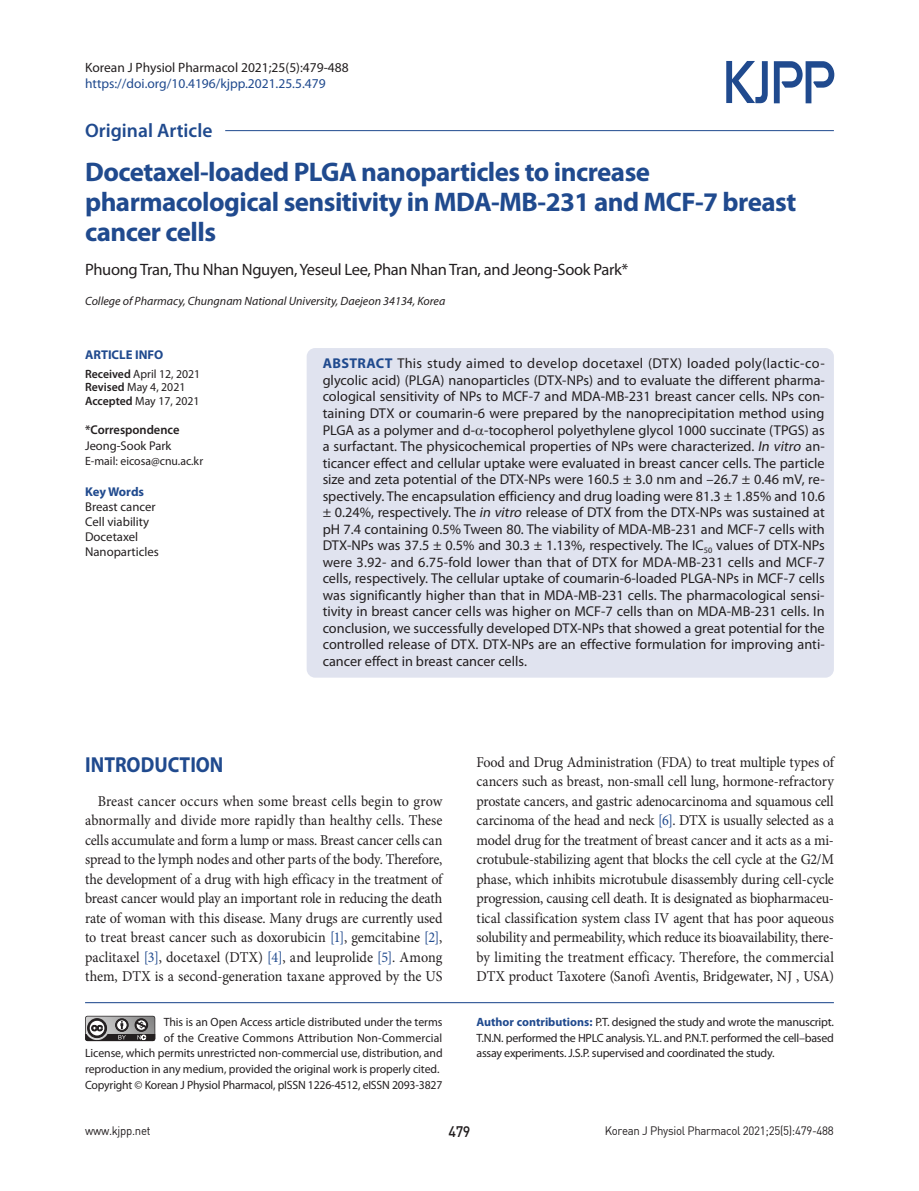
<style>
.page{position:relative;width:919px;height:1191px;background:#fff}
.page>*{position:absolute;margin:0;border:0;box-sizing:border-box;transform-origin:0 0}
.t1{font:700 27px/30px "Myriad Pro";letter-spacing:-.02em;color:#204a8e}
.t2{font:700 21.75px "Myriad Pro";color:#204a8e;scale:.9 1}
.t3{font:600 19.5px "Myriad Pro";color:#204a8e}
.t4{font:16.5px "Myriad Pro";letter-spacing:-.02em;color:#231f20}
.t5{font:15px/19.5px "Minion Pro";letter-spacing:-.01em;color:#231f20;text-align:justify;scale:.94 1}
.t6{font:15px "Dinmed";color:#231f20;scale:.95 1}
.t7{font:14.25px/16.5px "Myriad Pro";color:#231f20;text-align:justify}
.t8{font:13.5px "Myriad Pro";color:#204a8e}
.t9{font:13.5px "Myriad Pro";color:#231f20}
.t10{font:12.75px/15px "Myriad Pro";color:#231f20}
.t11{font:700 12.75px "Myriad Pro";color:#204a8e}
.t12{font:600 12.75px "Myriad Pro";color:#231f20}
.t13{font:12px/15.8px "Myriad Pro";letter-spacing:-.005em;color:#231f20;text-align:justify}
.t14{font:italic 12px "Myriad Pro";color:#231f20}
.t15{font:12px "Dinreg";letter-spacing:-.025em;color:#231f20;scale:.95 1}
.s1{font-weight:600}
.s2{font-weight:700;color:#204a8e}
.s3{font-style:italic}
.s4{color:#204a8e}
</style>
<div class="page">
<hr style="left:85px;top:1002px;width:748px;height:1px;background:#204a8e">
<svg style="left:85px;top:1015px;width:70px;height:26px;background:#7c7b7b"></svg>
<hr style="left:225px;top:130px;width:608px;height:1px;background:#204a8e">
<svg style="left:726px;top:61px;width:108px;height:42px"></svg>
<div style="left:306px;top:348px;width:527px;height:329px;background:#e0e3ef;border-radius:9px"></div>
<p class="t9" style="left:85px;top:59px;width:265px">Korean J Physiol Pharmacol 2021;25(5):479-488</p>
<p class="t8" style="left:85px;top:76px;width:242px">https://doi.org/10.4196/kjpp.2021.25.5.479</p>
<h3 class="t3" style="left:85px;top:118px;width:129px">Original Article</h3>
<h1 class="t1" style="left:85px;top:156px;width:712px">Docetaxel-loaded PLGA nanoparticles to increase pharmacological sensitivity in MDA-MB-231 and MCF-7 breast cancer cells</h1>
<p class="t4" style="left:85px;top:259px;width:545px">Phuong Tran, Thu Nhan Nguyen, Yeseul Lee, Phan Nhan Tran, and Jeong-Sook Park*</p>
<p class="t14" style="left:85px;top:293px;width:362px">College of Pharmacy, Chungnam National University, Daejeon 34134, Korea</p>
<p class="t11" style="left:85px;top:346px;width:80px">ARTICLE INFO</p>
<p class="t13" style="left:85px;top:366px;width:117px;line-height:13.5px;text-align:left"><span class="s1">Received</span> April 12, 2021<br><span class="s1">Revised</span> May 4, 2021<br><span class="s1">Accepted</span> May 17, 2021</p>
<p class="t12" style="left:85px;top:422px;width:96px">*Correspondence</p>
<p class="t10" style="left:85px;top:438px;width:88px">Jeong-Sook Park</p>
<p class="t13" style="left:85px;top:453px;width:120px">E-mail: eicosa@cnu.ac.kr</p>
<p class="t11" style="left:85px;top:483px;width:61px">Key Words</p>
<p class="t10" style="left:85px;top:499px;width:75px">Breast cancer<br>Cell viability<br>Docetaxel<br>Nanoparticles</p>
<p class="t7" style="left:322px;top:355px;width:504px"><span class="s2">ABSTRACT</span> This study aimed to develop docetaxel (DTX) loaded poly(lactic-co&shy;glycolic acid) (PLGA) nanoparticles (DTX-NPs) and to evaluate the different pharma&shy;cological sensitivity of NPs to MCF-7 and MDA-MB-231 breast cancer cells. NPs con&shy;taining DTX or coumarin-6 were prepared by the nanoprecipitation method using PLGA as a polymer and d- -tocopherol polyethylene glycol 1000 succinate (TPGS) as a surfactant. The physicochemical properties of NPs were characterized. <span class="s3">In vitro</span> an&shy;ticancer effect and cellular uptake were evaluated in breast cancer cells. The particle size and zeta potential of the DTX-NPs were 160.5 ± 3.0 nm and –26.7 ± 0.46 mV, re&shy;spectively. The encapsulation efficiency and drug loading were 81.3 ± 1.85% and 10.6 ± 0.24%, respectively. The <span class="s3">in vitro</span> release of DTX from the DTX-NPs was sustained at pH 7.4 containing 0.5% Tween 80. The viability of MDA-MB-231 and MCF-7 cells with DTX-NPs was 37.5 ± 0.5% and 30.3 ± 1.13%, respectively. The IC<sub>50</sub> values of DTX-NPs were 3.92- and 6.75-fold lower than that of DTX for MDA-MB-231 cells and MCF-7 cells, respectively. The cellular uptake of coumarin-6-loaded PLGA-NPs in MCF-7 cells was significantly higher than that in MDA-MB-231 cells. The pharmacological sensi&shy;tivity in breast cancer cells was higher on MCF-7 cells than on MDA-MB-231 cells. In conclusion, we successfully developed DTX-NPs that showed a great potential for the controlled release of DTX. DTX-NPs are an effective formulation for improving anti&shy;cancer effect in breast cancer cells.</p>
<h2 class="t2" style="left:85px;top:751px;width:155px">INTRODUCTION</h2>
<p class="t5" style="left:85px;top:791px;width:382px;text-indent:13px">Breast cancer occurs when some breast cells begin to grow abnormally and divide more rapidly than healthy cells. These cells accumulate and form a lump or mass. Breast cancer cells can spread to the lymph nodes and other parts of the body. Therefore, the development of a drug with high efficacy in the treatment of breast cancer would play an important role in reducing the death rate of woman with this disease. Many drugs are currently used to treat breast cancer such as doxorubicin <span class="s4">[1]</span>, gemcitabine <span class="s4">[2]</span>, paclitaxel <span class="s4">[3]</span>, docetaxel (DTX) <span class="s4">[4]</span>, and leuprolide <span class="s4">[5]</span>. Among them, DTX is a second-generation taxane approved by the US</p>
<p class="t13" style="left:85px;top:1013px;width:359px;text-align:right">This is an Open Access article distributed under the terms<br>of the Creative Commons Attribution Non-Commercial<br>License, which permits unrestricted non-commercial use, distribution, and reproduction in any medium, provided the original work is properly cited.<br>Copyright © Korean J Physiol Pharmacol, pISSN 1226-4512, eISSN 2093-3827</p>
<p class="t5" style="left:476px;top:752px;width:382px">Food and Drug Administration (FDA) to treat multiple types of cancers such as breast, non-small cell lung, hormone-refractory prostate cancers, and gastric adenocarcinoma and squamous cell carcinoma of the head and neck <span class="s4">[6]</span>. DTX is usually selected as a model drug for the treatment of breast cancer and it acts as a mi&shy;crotubule-stabilizing agent that blocks the cell cycle at the G2/M phase, which inhibits microtubule disassembly during cell-cycle progression, causing cell death. It is designated as biopharmaceu&shy;tical classification system class IV agent that has poor aqueous solubility and permeability, which reduce its bioavailability, there&shy;by limiting the treatment efficacy. Therefore, the commercial DTX product Taxotere (Sanofi Aventis, Bridgewater, NJ , USA)</p>
<p class="t13" style="left:476px;top:1013px;width:359px"><span class="s2">Author contributions:</span> P.T. designed the study and wrote the manuscript.<br>T.N.N. performed the HPLC analysis. Y.L. and P.N.T. performed the cell–based assay experiments. J.S.P. supervised and coordinated the study.</p>
<p class="t15" style="left:85px;top:1123px;width:70px">www.kjpp.net</p>
<p class="t6" style="left:448px;top:1122px;width:25px">479</p>
<p class="t15" style="left:604px;top:1123px;width:243px">Korean J Physiol Pharmacol 2021;25(5):479-488</p>
</div>
